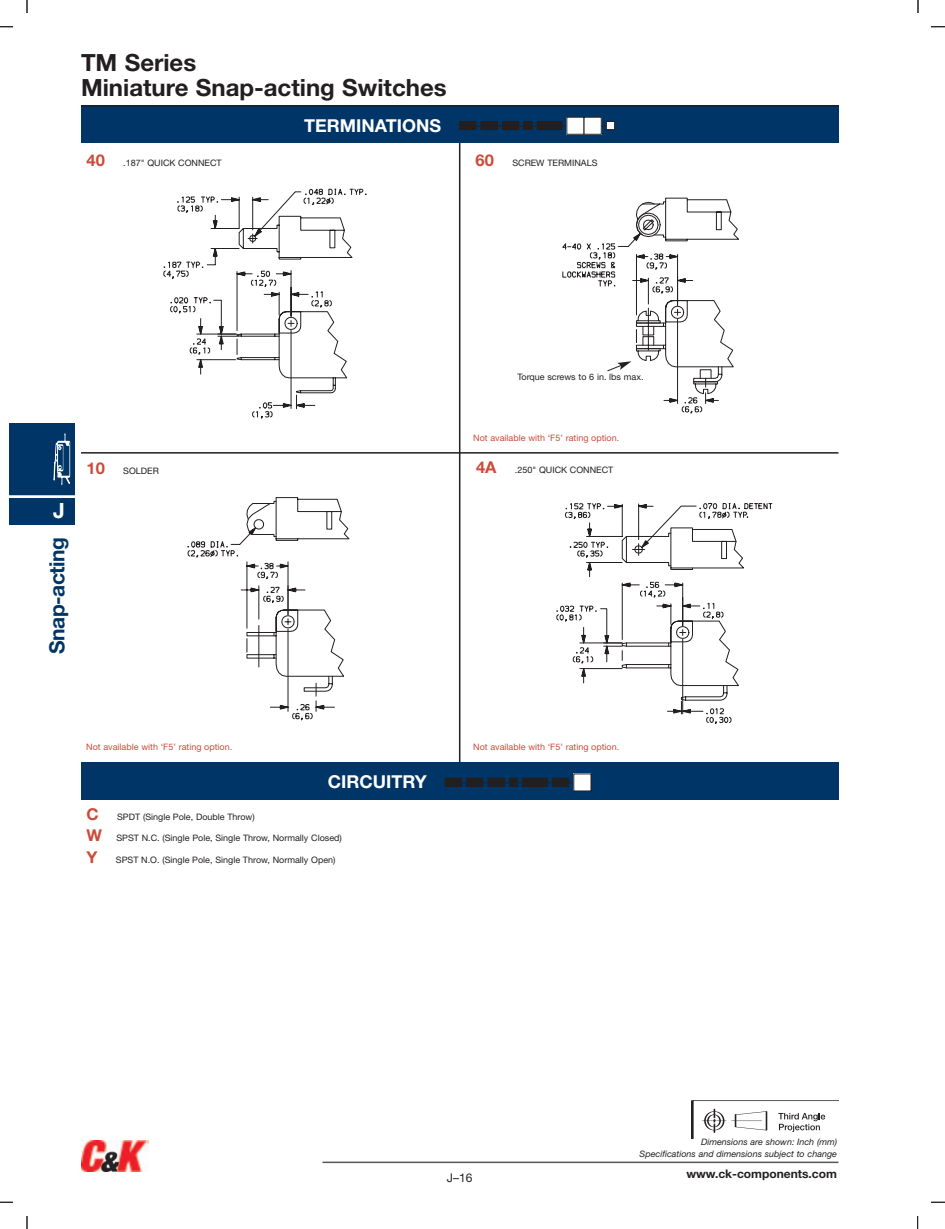
<style>
.page{position:relative;width:945px;height:1229px;background:#fff}
.page>*{position:absolute;margin:0;border:0;box-sizing:border-box;transform-origin:0 0}
.t1{font:700 23.7px/25.2px "Helvetica Neue";color:#231f20}
.t2{font:700 21px "Helvetica Neue";color:#003667}
.t3{font:700 21px "Helvetica Neue";color:#fff}
.t4{font:700 17.85px "Helvetica Neue";color:#fff}
.t5{font:12px "Helvetica Neue";color:#231f20}
.t6{font:700 11.85px "Helvetica Neue";color:#231f20}
.t7{font:8.85px "Helvetica Neue";color:#231f20}
.t8{font:8.85px "Helvetica Neue";color:#cd4b3b}
.t9{font:italic 8.85px/11.9px "Helvetica Neue";color:#231f20;text-align:right}
.s1{font-weight:700;font-size:16.35px;color:#cd4b3b}
</style>
<div class="page">
<div style="left:9px;top:422px;width:65px;height:102px;background:#003667"></div>
<hr style="left:9px;top:496px;width:65px;height:1px;background:#fff">
<svg style="left:53px;top:433px;width:17px;height:52px"></svg>
<svg style="left:692px;top:1100px;width:146px;height:38px"></svg>
<svg style="left:188px;top:497px;width:160px;height:223px"></svg>
<svg style="left:164px;top:189px;width:202px;height:229px"></svg>
<svg style="left:556px;top:503px;width:216px;height:221px"></svg>
<hr style="left:81px;top:452px;width:757px;height:1px;background:#231f20">
<hr style="left:459px;top:143px;width:1px;height:620px;background:#231f20">
<div style="left:81px;top:762px;width:757px;height:37px;background:#003667"></div>
<div style="left:445px;top:778px;width:8px;height:8px;background:#231f20"></div>
<div style="left:453px;top:778px;width:8px;height:8px;background:#231f20"></div>
<div style="left:453px;top:778px;width:9px;height:8px;border:1px solid #231f20"></div>
<div style="left:467px;top:778px;width:8px;height:8px;background:#231f20"></div>
<div style="left:466px;top:778px;width:9px;height:8px;border:1px solid #231f20"></div>
<div style="left:475px;top:778px;width:8px;height:8px;background:#231f20"></div>
<div style="left:488px;top:778px;width:8px;height:8px;background:#231f20"></div>
<div style="left:496px;top:778px;width:8px;height:8px;background:#231f20"></div>
<div style="left:496px;top:778px;width:9px;height:8px;border:1px solid #231f20"></div>
<div style="left:509px;top:778px;width:9px;height:8px;background:#231f20"></div>
<div style="left:523px;top:778px;width:8px;height:8px;background:#231f20"></div>
<div style="left:522px;top:778px;width:9px;height:8px;border:1px solid #231f20"></div>
<div style="left:531px;top:778px;width:8px;height:8px;background:#231f20"></div>
<div style="left:539px;top:778px;width:8px;height:8px;background:#231f20"></div>
<div style="left:539px;top:778px;width:9px;height:8px;border:1px solid #231f20"></div>
<div style="left:552px;top:778px;width:8px;height:8px;background:#231f20"></div>
<div style="left:560px;top:778px;width:9px;height:8px;background:#231f20"></div>
<div style="left:574px;top:774px;width:17px;height:17px;background:#fff"></div>
<div style="left:573px;top:773px;width:18px;height:18px;border:1px solid #231f20"></div>
<div style="left:81px;top:106px;width:757px;height:37px;background:#003667"></div>
<div style="left:460px;top:121px;width:8px;height:9px;background:#231f20"></div>
<div style="left:459px;top:121px;width:9px;height:9px;border:1px solid #231f20"></div>
<div style="left:468px;top:121px;width:8px;height:9px;background:#231f20"></div>
<div style="left:481px;top:121px;width:8px;height:9px;background:#231f20"></div>
<div style="left:489px;top:121px;width:8px;height:9px;background:#231f20"></div>
<div style="left:489px;top:121px;width:9px;height:9px;border:1px solid #231f20"></div>
<div style="left:502px;top:121px;width:9px;height:9px;background:#231f20"></div>
<div style="left:511px;top:121px;width:8px;height:9px;background:#231f20"></div>
<div style="left:524px;top:121px;width:8px;height:9px;background:#231f20"></div>
<div style="left:537px;top:121px;width:8px;height:9px;background:#231f20"></div>
<div style="left:545px;top:121px;width:9px;height:9px;background:#231f20"></div>
<div style="left:554px;top:121px;width:8px;height:9px;background:#231f20"></div>
<div style="left:567px;top:117px;width:17px;height:17px;background:#fff"></div>
<div style="left:566px;top:117px;width:18px;height:18px;border:1px solid #231f20"></div>
<div style="left:584px;top:117px;width:17px;height:17px;background:#fff"></div>
<div style="left:584px;top:117px;width:18px;height:18px;border:1px solid #231f20"></div>
<div style="left:606px;top:121px;width:9px;height:9px;background:#fff"></div>
<div style="left:606px;top:121px;width:9px;height:9px;border:1px solid #231f20"></div>
<svg style="left:562px;top:198px;width:176px;height:215px"></svg>
<hr style="left:322px;top:1161px;width:516px;height:2px;background:#57585a">
<img style="left:82px;top:1140px;width:66px;height:31px">
<svg style="left:0;top:0;width:28px;height:27px"></svg>
<svg style="left:0;top:1201px;width:28px;height:27px"></svg>
<svg style="left:917px;top:1201px;width:28px;height:27px"></svg>
<svg style="left:918px;top:0;width:27px;height:27px"></svg>
<div style="left:14px;top:13px;width:26px;height:27px;background:#fff"></div>
<div style="left:904px;top:13px;width:28px;height:27px;background:#fff"></div>
<div style="left:14px;top:1188px;width:26px;height:27px;background:#fff"></div>
<div style="left:904px;top:1188px;width:28px;height:27px;background:#fff"></div>
<hr style="left:81px;top:105px;width:757px;height:2px;background:#231f20">
<h1 class="t1" style="left:81px;top:52px;width:367px">TM Series<br>Miniature Snap-acting Switches</h1>
<p class="t7" style="left:87px;top:159px;width:137px"><span class="s1">40</span> .187" QUICK CONNECT</p>
<h3 class="t4" style="left:304px;top:119px;width:138px">TERMINATIONS</h3>
<p class="t7" style="left:476px;top:159px;width:123px"><span class="s1">60</span> SCREW TERMINALS</p>
<h2 class="t3" style="left:53px;top:503px;width:13px">J</h2>
<h2 class="t2" style="left:49px;top:653px;width:118px;rotate:-90deg">Snap-acting</h2>
<p class="t7" style="left:87px;top:467px;width:74px"><span class="s1">10</span> SOLDER</p>
<p class="t7" style="left:517px;top:373px;width:128px">Torque screws to 6 in. lbs max.</p>
<p class="t8" style="left:473px;top:435px;width:148px">Not available with ‘F5’ rating option.</p>
<p class="t7" style="left:476px;top:467px;width:139px"><span class="s1">4A</span> .250" QUICK CONNECT</p>
<p class="t8" style="left:86px;top:744px;width:148px">Not available with ‘F5’ rating option.</p>
<p class="t8" style="left:473px;top:744px;width:148px">Not available with ‘F5’ rating option.</p>
<p class="t7" style="left:87px;top:813px;width:170px"><span class="s1">C</span> SPDT (Single Pole, Double Throw)</p>
<h3 class="t4" style="left:328px;top:775px;width:100px">CIRCUITRY</h3>
<p class="t7" style="left:87px;top:835px;width:257px"><span class="s1">W</span> SPST N.C. (Single Pole, Single Throw, Normally Closed)</p>
<p class="t7" style="left:87px;top:856px;width:250px"><span class="s1">Y</span> SPST N.O. (Single Pole, Single Throw, Normally Open)</p>
<h3 class="t5" style="left:447px;top:1173px;width:27px">J–16</h3>
<p class="t9" style="left:640px;top:1136px;width:199px">Dimensions are shown: Inch (mm)<br>Specifications and dimensions subject to change</p>
<h3 class="t6" style="left:686px;top:1169px;width:152px">www.ck-components.com</h3>
</div>
